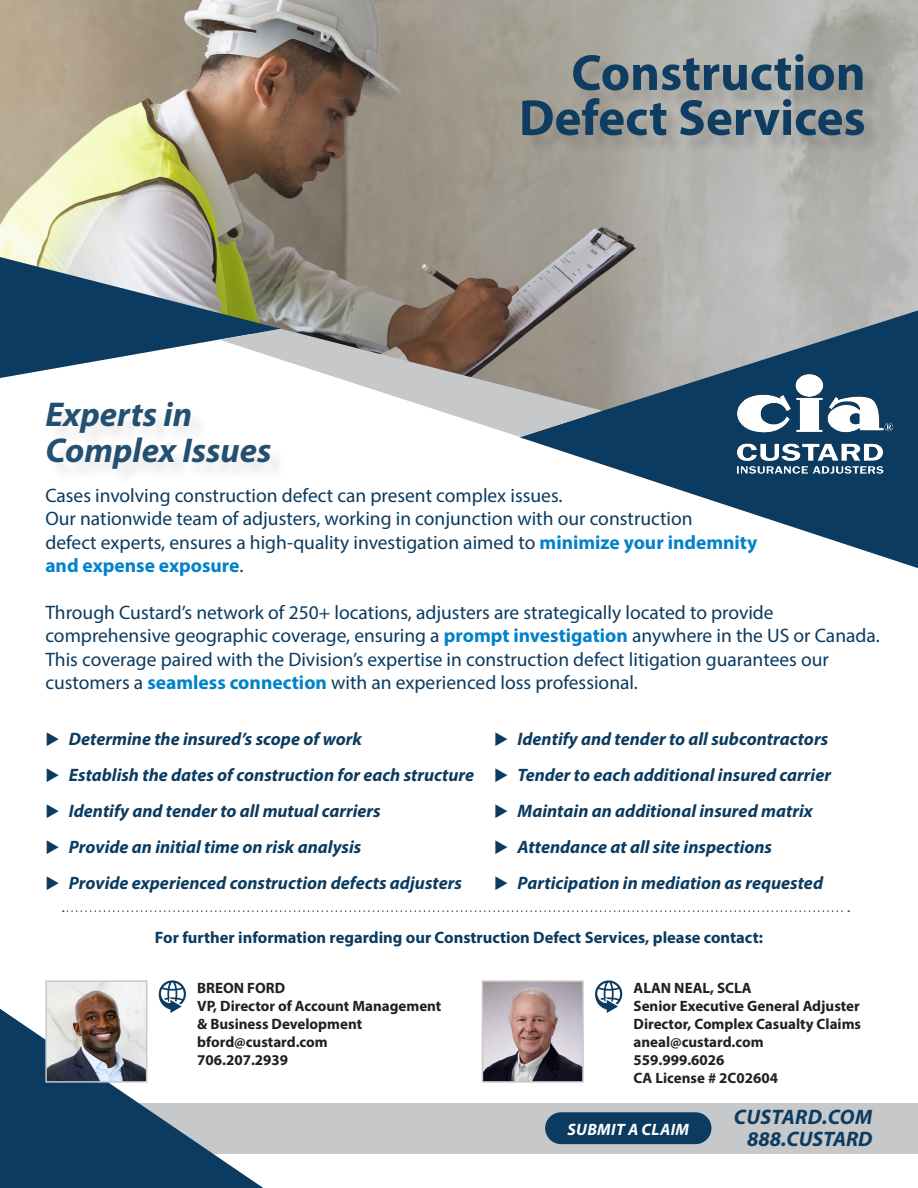
<style>
.page{position:relative;width:918px;height:1188px;background:#fff}
.page>*{position:absolute;margin:0;border:0;box-sizing:border-box;transform-origin:0 0}
.Very_big_title{font:700 51px/45px "Myriad Pro";color:#0f3d61;text-align:right}
.Medium_title{font:italic 700 34.5px "Myriad Pro";color:#234f70}
.Regular_Title{font:italic 700 21px "Myriad Pro";letter-spacing:.02em;color:#0b3b60}
.Regular_Title-2{font:italic 700 21px "Myriad Pro";color:#0b3b60}
.Bold_Paragraph{font:19.5px/23.4px "Myriad Pro";color:#0b3b60}
.t1{font:700 19.5px "Myriad Pro";color:#0082ca}
.t2{font:italic 700 18px "Myriad Pro";color:#0b3b60}
.t3{font:700 16.5px "Myriad Pro";color:#0b3b60}
.Regular_Title-3{font:italic 700 16.5px "Myriad Pro";letter-spacing:.02em;color:#fff}
.t4{font:700 15px "Myriad Pro";color:#231f20}
.s1{font-weight:700;color:#0082ca}
.s2{font-weight:400;color:#003864}
</style>
<div class="page">
<div style="left:13px;top:1103px;width:905px;height:51px;background:#c7c8ca"></div>
<img style="left:0;top:0;width:918px;height:310px">
<svg style="left:519px;top:310px;width:399px;height:258px"></svg>
<svg style="left:0;top:1009px;width:263px;height:179px;fill:#0b3b60"></svg>
<svg style="left:63px;top:910px;width:786px;height:2px"></svg>
<div style="left:524px;top:57px;width:358px;height:97px;background:#231f20;opacity:.15"></div>
<img style="left:699px;top:361px;width:209px;height:128px">
<svg style="left:0;top:257px;width:603px;height:180px"></svg>
<img style="left:48px;top:983px;width:96px;height:97px">
<div style="left:45px;top:980px;width:102px;height:103px;border:2px solid #c7c8ca"></div>
<svg style="left:159px;top:980px;width:27px;height:33px"></svg>
<img style="left:485px;top:983px;width:96px;height:97px">
<div style="left:482px;top:980px;width:102px;height:103px;border:2px solid #c7c8ca"></div>
<svg style="left:595px;top:980px;width:27px;height:33px"></svg>
<div style="left:545px;top:1112px;width:166px;height:32px;background:#0b3b60;border-radius:16px"></div>
<p class="Medium_title" style="left:45px;top:392px;width:148px">Experts in</p>
<p class="Medium_title" style="left:45px;top:428px;width:228px">Complex Issues</p>
<p class="Very_big_title" style="left:519px;top:49px;width:348px">Construction<br>Defect Services</p>
<p class="Bold_Paragraph" style="left:45px;top:484px;width:519px">Cases involving construction defect can present complex issues.</p>
<p class="Bold_Paragraph" style="left:45px;top:507px;width:649px">Our nationwide team of adjusters, working in conjunction with our construction</p>
<p class="Bold_Paragraph" style="left:45px;top:530px;width:714px">defect experts, ensures a high-quality investigation aimed to <span class="s1">minimize your indemnity</span></p>
<p class="t1" style="left:45px;top:553px;width:200px">and expense exposure<span class="s2">.</span></p>
<p class="Bold_Paragraph" style="left:45px;top:600px;width:730px">Through Custard’s network of 250+ locations, adjusters are strategically located to provide</p>
<p class="Bold_Paragraph" style="left:45px;top:624px;width:836px">comprehensive geographic coverage, ensuring a <span class="s1">prompt investigation</span> anywhere in the US or Canada.<br>This coverage paired with the Division’s expertise in construction defect litigation guarantees our</p>
<p class="Bold_Paragraph" style="left:45px;top:671px;width:594px">customers a <span class="s1">seamless connection</span> with an experienced loss professional.</p>
<p class="t2" style="left:69px;top:728px;width:295px">Determine the insured’s scope of work</p>
<p class="t2" style="left:69px;top:764px;width:407px">Establish the dates of construction for each structure</p>
<p class="t2" style="left:69px;top:800px;width:313px">Identify and tender to all mutual carriers</p>
<p class="t2" style="left:69px;top:836px;width:294px">Provide an initial time on risk analysis</p>
<p class="t2" style="left:69px;top:872px;width:394px">Provide experienced construction defects adjusters</p>
<p class="t2" style="left:518px;top:728px;width:312px">Identify and tender to all subcontractors</p>
<p class="t2" style="left:518px;top:764px;width:315px">Tender to each additional insured carrier</p>
<p class="t2" style="left:518px;top:800px;width:297px">Maintain an additional insured matrix</p>
<p class="t2" style="left:518px;top:836px;width:256px">Attendance at all site inspections</p>
<p class="t2" style="left:518px;top:872px;width:307px">Participation in mediation as requested</p>
<p class="t3" style="left:155px;top:927px;width:610px">For further information regarding our Construction Defect Services, please contact:</p>
<p class="t4" style="left:197px;top:978px;width:90px">BREON FORD</p>
<p class="t4" style="left:197px;top:996px;width:246px">VP, Director of Account Management</p>
<p class="t4" style="left:197px;top:1014px;width:167px">&amp; Business Development</p>
<p class="t4" style="left:197px;top:1032px;width:132px">bford@custard.com</p>
<p class="t4" style="left:197px;top:1050px;width:93px">706.207.2939</p>
<p class="t4" style="left:634px;top:978px;width:120px">ALAN NEAL, SCLA</p>
<p class="t4" style="left:634px;top:996px;width:228px">Senior Executive General Adjuster</p>
<p class="t4" style="left:634px;top:1014px;width:229px">Director, Complex Casualty Claims</p>
<p class="t4" style="left:634px;top:1032px;width:132px">aneal@custard.com</p>
<p class="t4" style="left:634px;top:1050px;width:93px">559.999.6026</p>
<p class="t4" style="left:634px;top:1068px;width:146px">CA License # 2C02604</p>
<p class="Regular_Title-3" style="left:567px;top:1118px;width:123px">SUBMIT A CLAIM</p>
<p class="Regular_Title" style="left:734px;top:1103px;width:140px">CUSTARD.COM</p>
<p class="Regular_Title-2" style="left:747px;top:1126px;width:127px">888.CUSTARD</p>
</div>
